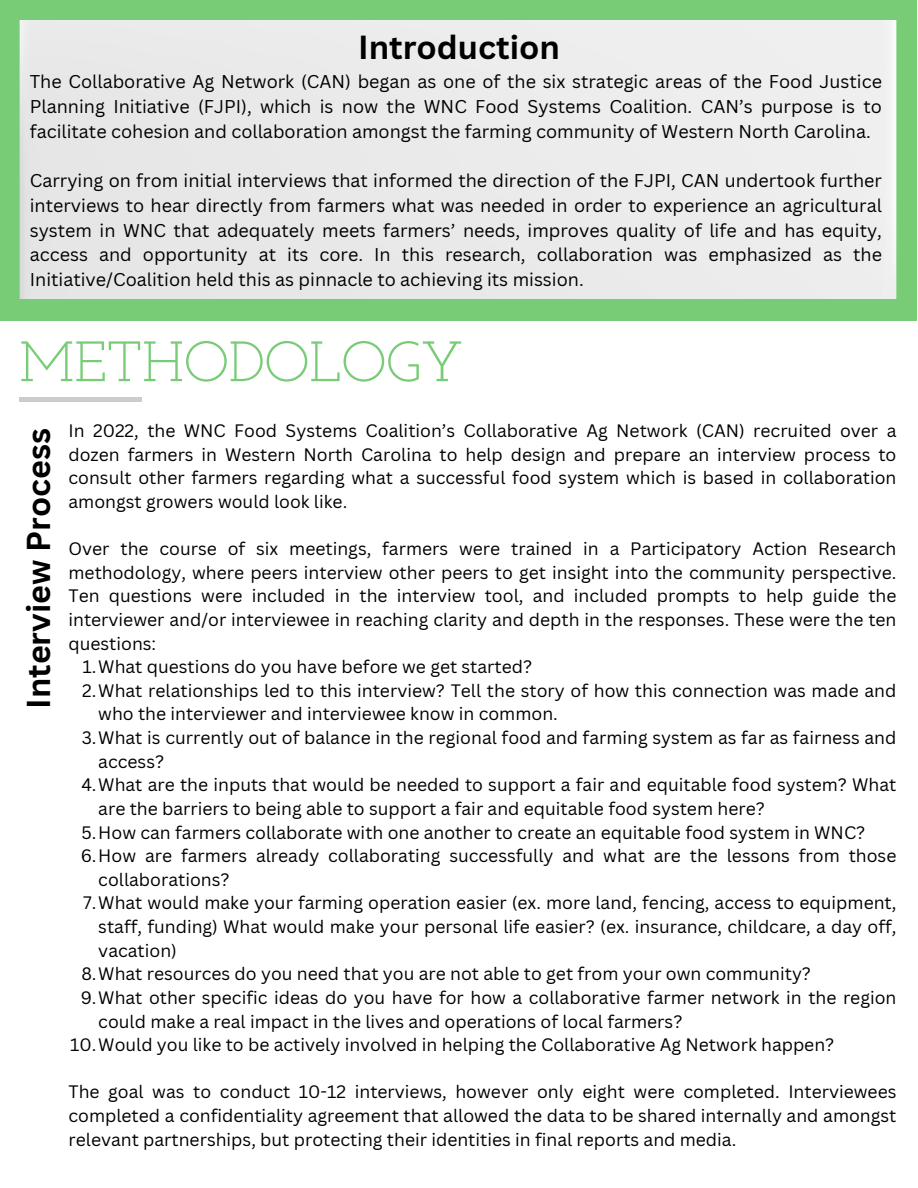
<style>
.page{position:relative;width:918px;height:1188px;background:#fff}
.page>*{position:absolute;margin:0;border:0;box-sizing:border-box;transform-origin:0 0}
.t1{font:56.85px "Josefin Slab";color:#78cc76}
.t2{font:700 32.55px "Canva Sans";color:#000}
.t3{font:700 32.25px "Canva Sans";color:#000}
.t4{font:18px/24.8px "Canva Sans";color:#000;text-align:justify}
.t5{font:17.55px/23.7px "Canva Sans";color:#000}
</style>
<div class="page">
<hr style="left:19px;top:397px;width:123px;height:4px;background:#ccc">
<div style="left:0;top:0;width:917px;height:321px;background:#78cc76"></div>
<div style="left:19px;top:21px;width:878px;height:278px;background:#ebebeb"></div>
<p class="t2" style="left:358px;top:24px;width:203px">Introduction</p>
<p class="t4" style="left:30px;top:69px;width:854px">The Collaborative Ag Network (CAN) began as one of the six strategic areas of the Food Justice Planning Initiative (FJPI), which is now the WNC Food Systems Coalition. CAN’s purpose is to facilitate cohesion and collaboration amongst the farming community of Western North Carolina.</p>
<p class="t4" style="left:30px;top:168px;width:854px">Carrying on from initial interviews that informed the direction of the FJPI, CAN undertook further interviews to hear directly from farmers what was needed in order to experience an agricultural system in WNC that adequately meets farmers’ needs, improves quality of life and has equity, access and opportunity at its core. In this research, collaboration was emphasized as the Initiative/Coalition held this as pinnacle to achieving its mission.</p>
<p class="t1" style="left:19px;top:339px;width:445px">METHODOLOGY</p>
<p class="t3" style="left:16px;top:709px;width:282px;rotate:-90deg">Interview Process</p>
<p class="t5" style="left:68px;top:418px;width:829px;text-align:justify">In 2022, the WNC Food Systems Coalition’s Collaborative Ag Network (CAN) recruited over a dozen farmers in Western North Carolina to help design and prepare an interview process to consult other farmers regarding what a successful food system which is based in collaboration amongst growers would look like.</p>
<p class="t5" style="left:68px;top:536px;width:829px;text-align:justify">Over the course of six meetings, farmers were trained in a Participatory Action Research methodology, where peers interview other peers to get insight into the community perspective.<br>Ten questions were included in the interview tool, and included prompts to help guide the interviewer and/or interviewee in reaching clarity and depth in the responses. These were the ten questions:</p>
<p class="t5" style="left:83px;top:654px;width:451px">1.What questions do you have before we get started?</p>
<p class="t5" style="left:98px;top:678px;width:800px;text-indent:-16px">2.What relationships led to this interview? Tell the story of how this connection was made and who the interviewer and interviewee know in common.</p>
<p class="t5" style="left:98px;top:725px;width:800px;text-indent:-17px">3.What is currently out of balance in the regional food and farming system as far as fairness and access?</p>
<p class="t5" style="left:98px;top:773px;width:800px;text-indent:-17px">4.What are the inputs that would be needed to support a fair and equitable food system? What are the barriers to being able to support a fair and equitable food system here?</p>
<p class="t5" style="left:82px;top:820px;width:785px">5.How can farmers collaborate with one another to create an equitable food system in WNC?</p>
<p class="t5" style="left:98px;top:843px;width:800px;text-indent:-18px">6.How are farmers already collaborating successfully and what are the lessons from those collaborations?</p>
<p class="t5" style="left:98px;top:891px;width:800px;text-align:justify;text-indent:-15px">7.What would make your farming operation easier (ex. more land, fencing, access to equipment, staff, funding) What would make your personal life easier? (ex. insurance, childcare, a day off, vacation)</p>
<p class="t5" style="left:81px;top:962px;width:731px">8.What resources do you need that you are not able to get from your own community?</p>
<p class="t5" style="left:98px;top:985px;width:800px;text-indent:-18px">9.What other specific ideas do you have for how a collaborative farmer network in the region could make a real impact in the lives and operations of local farmers?</p>
<p class="t5" style="left:70px;top:1032px;width:766px">10.Would you like to be actively involved in helping the Collaborative Ag Network happen?</p>
<p class="t5" style="left:68px;top:1080px;width:830px;text-align:justify">The goal was to conduct 10-12 interviews, however only eight were completed. Interviewees completed a confidentiality agreement that allowed the data to be shared internally and amongst relevant partnerships, but protecting their identities in final reports and media.</p>
</div>
